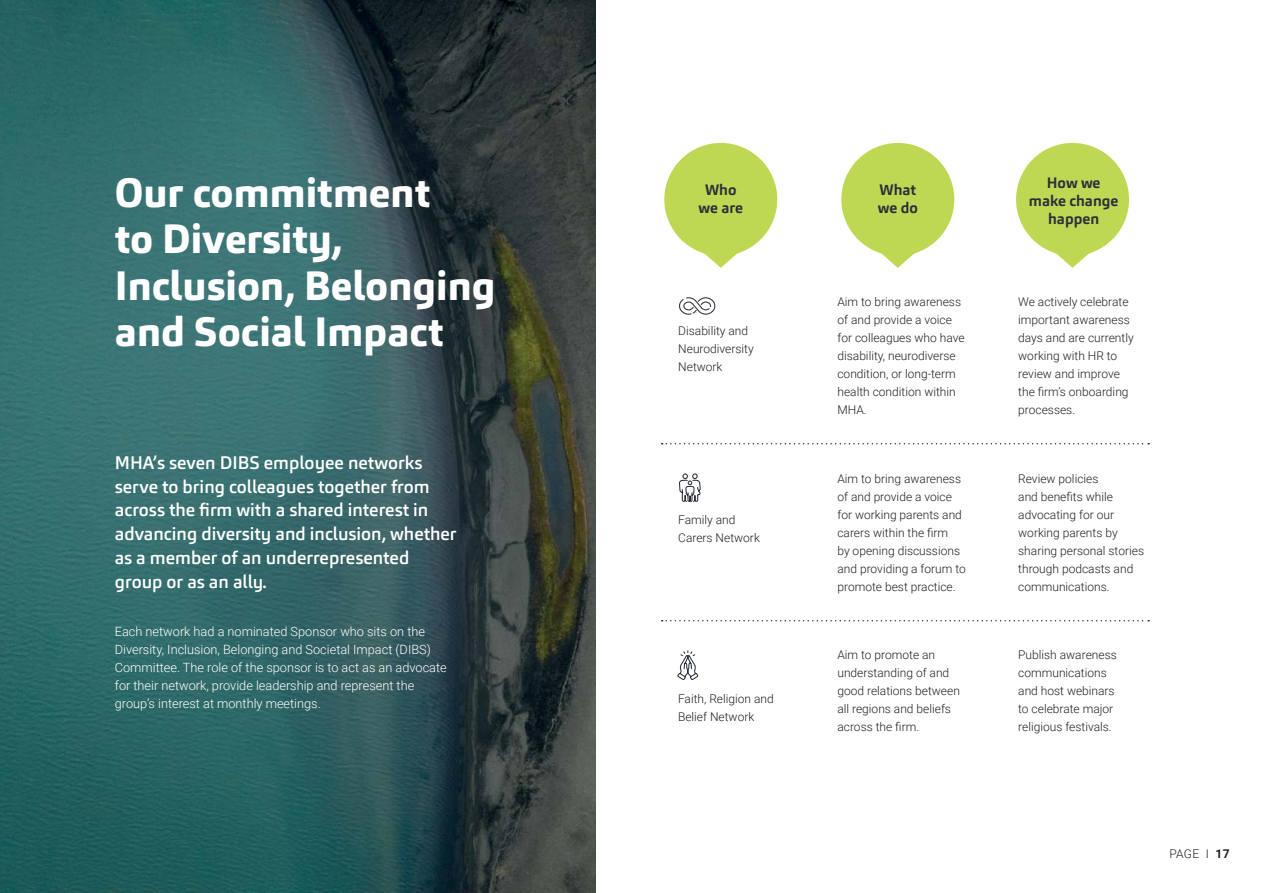
<style>
.page{position:relative;width:1263px;height:893px;background:#fff}
.page>*{position:absolute;margin:0;border:0;box-sizing:border-box;transform-origin:0 0}
.t1{font:800 40.5px/46.5px "Carnac";color:#fff}
.t2{font:500 18px/24px "Carnac";color:#fff}
.t3{font:700 15px/18px "Carnac";color:#2b303a;text-align:center}
.t4{font:300 12.75px/18px "Roboto";color:#fff}
.t5{font:300 12px/18px "Roboto";color:#221f1f}
.s1{font-weight:700}
</style>
<div class="page">
<img style="left:0;top:0;width:595px;height:893px">
<div style="left:664px;top:143px;width:113px;height:113px;background:#bfd854;border-radius:50%"></div>
<svg style="left:695px;top:249px;width:52px;height:19px"></svg>
<div style="left:841px;top:143px;width:113px;height:113px;background:#bfd854;border-radius:50%"></div>
<svg style="left:872px;top:249px;width:52px;height:19px"></svg>
<div style="left:1016px;top:143px;width:113px;height:113px;background:#bfd854;border-radius:50%"></div>
<svg style="left:1047px;top:250px;width:51px;height:18px"></svg>
<svg style="left:662px;top:443px;width:487px;height:1px"></svg>
<svg style="left:662px;top:620px;width:487px;height:1px"></svg>
<svg style="left:677px;top:650px;width:22px;height:30px"></svg>
<svg style="left:679px;top:297px;width:37px;height:18px"></svg>
<svg style="left:679px;top:473px;width:22px;height:29px"></svg>
<h1 class="t1" style="left:115px;top:173px;width:382px">Our commitment<br>to Diversity,<br>Inclusion, Belonging and Social Impact</h1>
<h2 class="t2" style="left:115px;top:452px;width:343px">MHA’s seven DIBS employee networks serve to bring colleagues together from across the firm with a shared interest in advancing diversity and inclusion, whether as a member of an underrepresented group or as an ally.</h2>
<p class="t4" style="left:115px;top:622px;width:333px">Each network had a nominated Sponsor who sits on the Diversity, Inclusion, Belonging and Societal Impact (DIBS)<br>Committee. The role of the sponsor is to act as an advocate for their network, provide leadership and represent the group’s interest at monthly meetings.</p>
<p class="t3" style="left:698px;top:182px;width:46px">Who we are</p>
<p class="t3" style="left:878px;top:182px;width:42px;text-align:left">What we do</p>
<p class="t3" style="left:1029px;top:175px;width:91px">How we make change happen</p>
<p class="t5" style="left:678px;top:322px;width:77px">Disability and<br>Neurodiversity<br>Network</p>
<p class="t5" style="left:678px;top:510px;width:83px">Family and<br>Carers Network</p>
<p class="t5" style="left:678px;top:689px;width:97px">Faith, Religion and<br>Belief Network</p>
<p class="t5" style="left:837px;top:292px;width:129px">Aim to bring awareness of and provide a voice for colleagues who have disability, neurodiverse condition, or long-term health condition within<br>MHA.</p>
<p class="t5" style="left:1018px;top:292px;width:117px">We actively celebrate important awareness days and are currently working with HR to review and improve the firm’s onboarding processes.</p>
<p class="t5" style="left:837px;top:469px;width:130px">Aim to bring awareness of and provide a voice for working parents and carers within the firm<br>by opening discussions and providing a forum to promote best practice.</p>
<p class="t5" style="left:1018px;top:469px;width:127px">Review policies<br>and benefits while advocating for our working parents by sharing personal stories through podcasts and communications.</p>
<p class="t5" style="left:837px;top:646px;width:124px">Aim to promote an understanding of and good relations between all regions and beliefs across the firm.</p>
<p class="t5" style="left:1018px;top:646px;width:100px">Publish awareness communications and host webinars to celebrate major religious festivals.</p>
<p class="t5" style="left:1169px;top:846px;width:62px">PAGE I <span class="s1">17</span></p>
</div>
